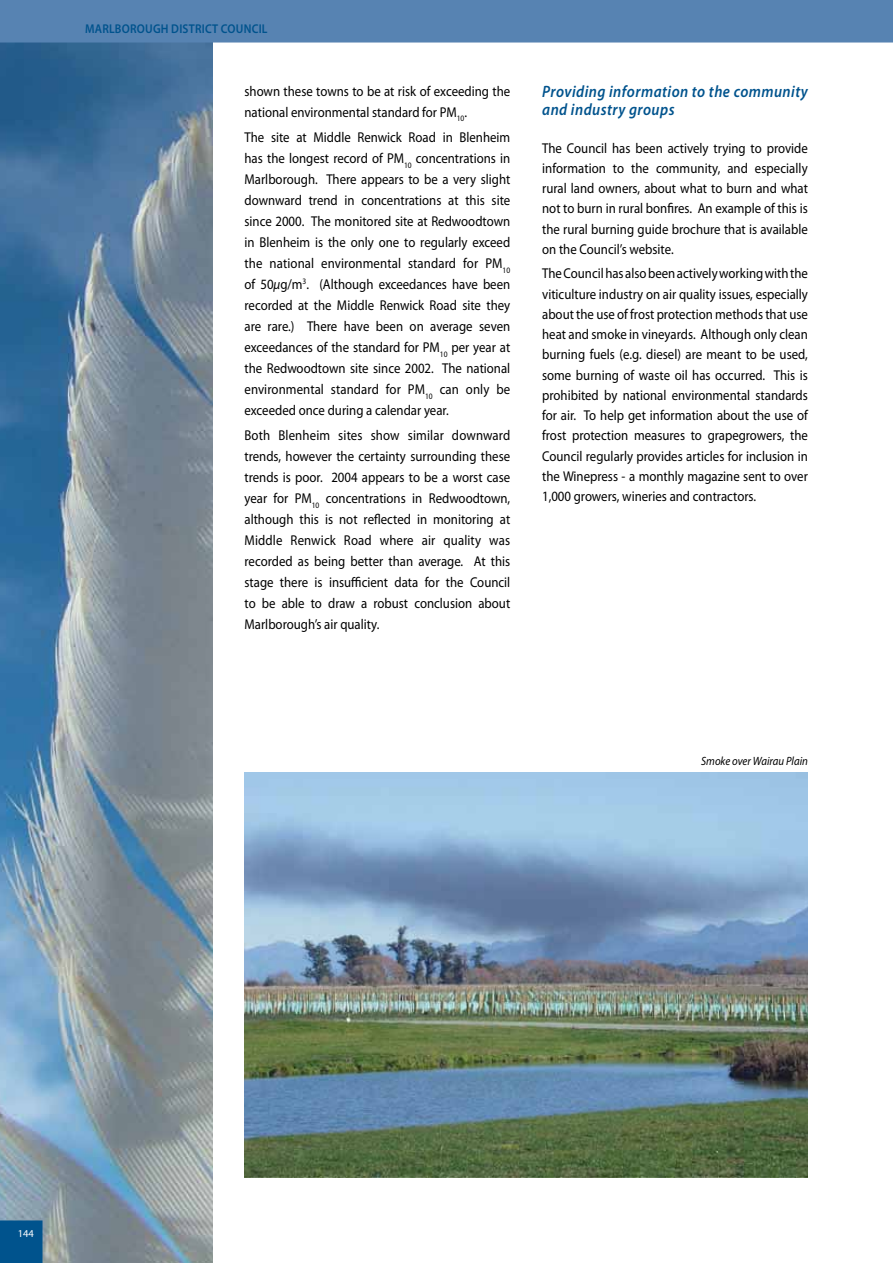
<style>
.page{position:relative;width:893px;height:1263px;background:#fff}
.page>*{position:absolute;margin:0;border:0;box-sizing:border-box;transform-origin:0 0}
.t1{font:italic 600 16.5px/18px "Myriad Pro";letter-spacing:.03em;color:#00538d;scale:.9 1}
.t2{font:14.25px/21px "Myriad Pro";color:#000;text-align:justify;scale:.9 1}
.t3{font:600 12.75px "Myriad Pro";letter-spacing:.02em;color:#00538d;scale:.9 1}
.t4{font:italic 12px "Myriad Pro";color:#000;scale:.9 1}
.t5{font:10.5px "Myriad Pro";color:#fff}
.s1{font-style:italic}
</style>
<div class="page">
<img style="left:0;top:43px;width:213px;height:1220px">
<div style="left:0;top:1220px;width:43px;height:43px;background:#00538d"></div>
<div style="left:0;top:0;width:893px;height:43px;background:#5783b2"></div>
<img style="left:244px;top:772px;width:564px;height:406px">
<p class="t3" style="left:85px;top:21px;width:204px">MARLBOROUGH DISTRICT COUNCIL</p>
<p class="t2" style="left:244px;top:80px;width:297px">shown these towns to be at risk of exceeding the national environmental standard for PM<sub>10</sub>.</p>
<p class="t2" style="left:244px;top:126px;width:297px">The site at Middle Renwick Road in Blenheim has the longest record of PM<sub>10</sub> concentrations in Marlborough. There appears to be a very slight downward trend in concentrations at this site since 2000. The monitored site at Redwoodtown in Blenheim is the only one to regularly exceed the national environmental standard for PM<sub>10 </sub>of 50<span class="s1">μ</span>g/m<sup>3</sup>. (Although exceedances have been recorded at the Middle Renwick Road site they are rare.) There have been on average seven exceedances of the standard for PM<sub>10</sub> per year at the Redwoodtown site since 2002. The national environmental standard for PM<sub>10</sub> can only be exceeded once during a calendar year.</p>
<p class="t2" style="left:244px;top:425px;width:297px">Both Blenheim sites show similar downward trends, however the certainty surrounding these trends is poor. 2004 appears to be a worst case year for PM<sub>10</sub> concentrations in Redwoodtown, although this is not reflected in monitoring at Middle Renwick Road where air quality was recorded as being better than average. At this stage there is insufficient data for the Council to be able to draw a robust conclusion about Marlborough’s air quality.</p>
<p class="t1" style="left:542px;top:82px;width:297px">Providing information to the community and industry groups</p>
<p class="t2" style="left:542px;top:138px;width:297px;line-height:20.2px">The Council has been actively trying to provide information to the community, and especially rural land owners, about what to burn and what not to burn in rural bonfires. An example of this is the rural burning guide brochure that is available on the Council’s website.</p>
<p class="t2" style="left:542px;top:263px;width:297px;line-height:20.2px">The Council has also been actively working with the viticulture industry on air quality issues, especially about the use of frost protection methods that use heat and smoke in vineyards. Although only clean burning fuels (e.g. diesel) are meant to be used, some burning of waste oil has occurred. This is prohibited by national environmental standards for air. To help get information about the use of frost protection measures to grapegrowers, the Council regularly provides articles for inclusion in the Winepress - a monthly magazine sent to over 1,000 growers, wineries and contractors.</p>
<p class="t4" style="left:701px;top:754px;width:120px">Smoke over Wairau Plain</p>
<p class="t5" style="left:18px;top:1227px;width:18px">144</p>
</div>
